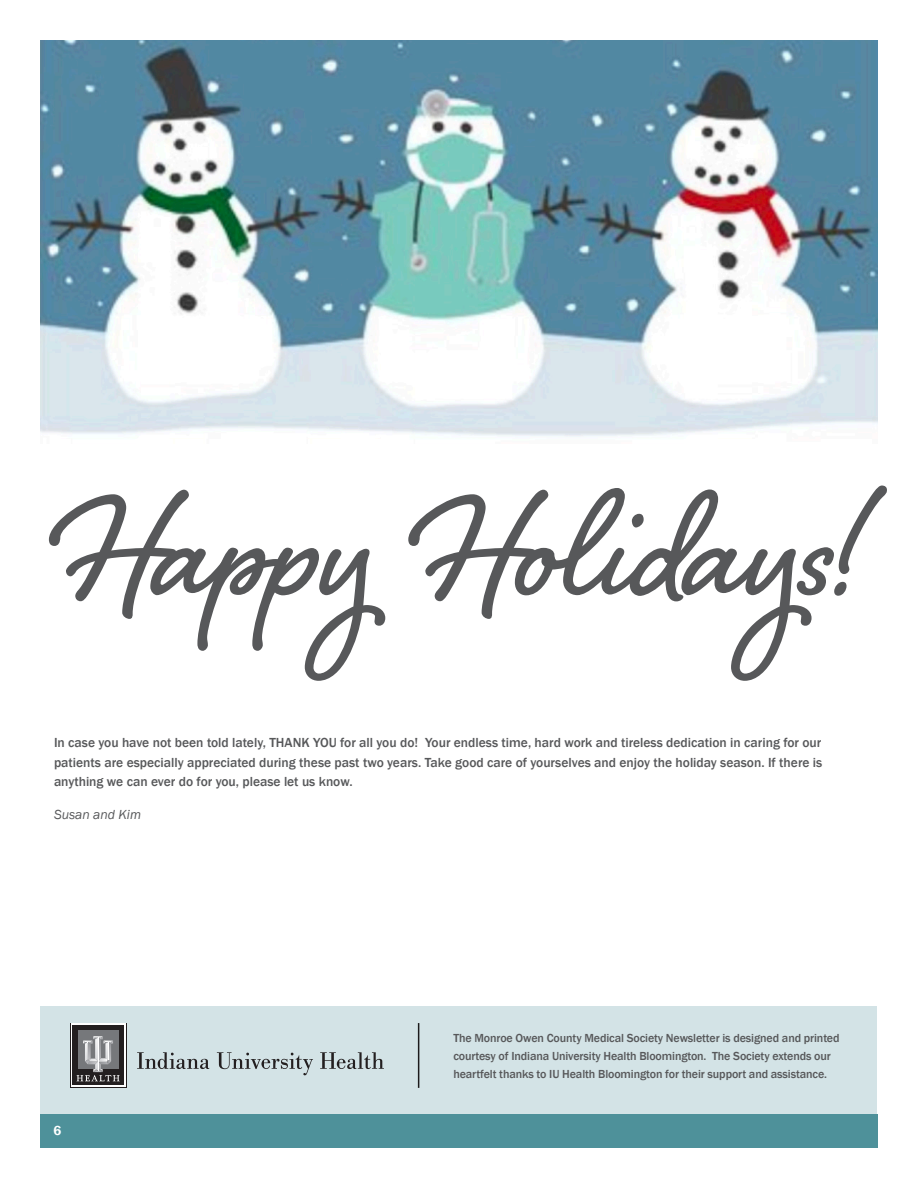
<style>
.page{position:relative;width:918px;height:1188px;background:#fff}
.page>*{position:absolute;margin:0;border:0;box-sizing:border-box;transform-origin:0 0}
.t1{font:700 189.9px "Shelby";color:#57585a}
.t2{font:500 13.5px/19.5px "Franklin Gothic";color:#57585a;text-align:justify}
.t3{font:italic 13.5px "Franklin Gothic";color:#57585a}
.t4{font:600 13.5px "Franklin Gothic";color:#fff}
.t5{font:500 12px/18px "Franklin Gothic";letter-spacing:-.01em;color:#57585a}
</style>
<div class="page">
<div style="left:40px;top:1114px;width:55px;height:34px;background:#4e919a"></div>
<div style="left:95px;top:1114px;width:783px;height:34px;background:#4e919a"></div>
<img style="left:40px;top:40px;width:838px;height:397px">
<div style="left:40px;top:1007px;width:838px;height:107px;background:#d3e3e6"></div>
<hr style="left:418px;top:1023px;width:1px;height:65px;background:#231f20">
<svg style="left:70px;top:1023px;width:56px;height:65px"></svg>
<svg style="left:71px;top:1024px;width:54px;height:63px"></svg>
<div style="left:73px;top:1026px;width:51px;height:59px;background:#231f20"></div>
<div style="left:78px;top:1031px;width:40px;height:38px;background:#76787b"></div>
<svg style="left:76px;top:1036px;width:44px;height:45px"></svg>
<svg style="left:137px;top:1052px;width:72px;height:17px"></svg>
<svg style="left:217px;top:1052px;width:96px;height:23px"></svg>
<svg style="left:320px;top:1052px;width:64px;height:17px"></svg>
<p class="t1" style="left:59px;top:417px;width:801px">Happy Holidays!</p>
<p class="t2" style="left:54px;top:733px;width:770px">In case you have not been told lately, THANK YOU for all you do! Your endless time, hard work and tireless dedication in caring for our patients are especially appreciated during these past two years. Take good care of yourselves and enjoy the holiday season. If there is anything we can ever do for you, please let us know.</p>
<p class="t3" style="left:54px;top:806px;width:89px">Susan and Kim</p>
<p class="t4" style="left:53px;top:1123px;width:9px">6</p>
<p class="t5" style="left:453px;top:1029px;width:388px">The Monroe Owen County Medical Society Newsletter is designed and printed courtesy of Indiana University Health Bloomington. The Society extends our heartfelt thanks to IU Health Bloomington for their support and assistance.</p>
</div>
